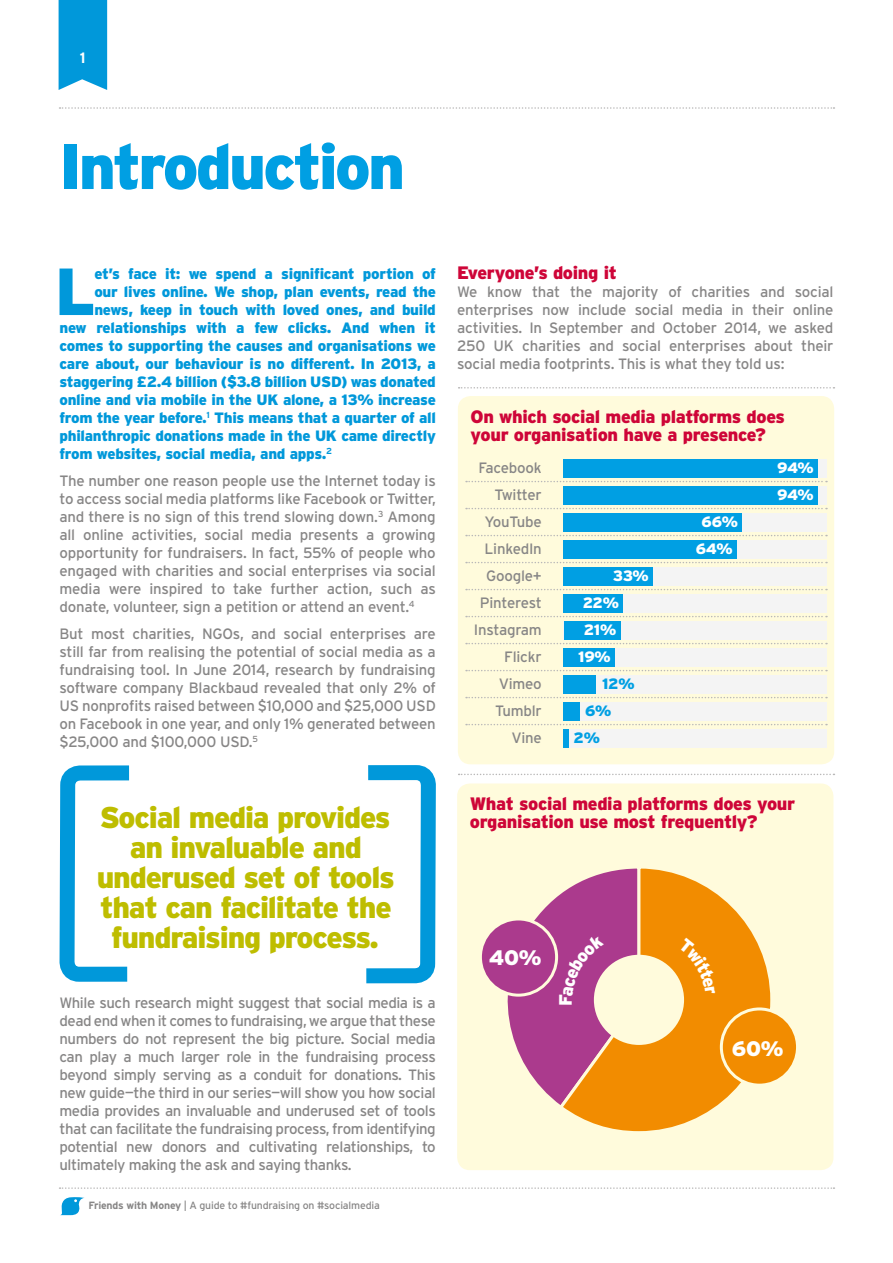
<style>
.page{position:relative;width:893px;height:1263px;background:#fff}
.page>*{position:absolute;margin:0;border:0;box-sizing:border-box;transform-origin:0 0}
.t1{font:900 66.45px "Interstate";color:#0098da}
.t2{font:900 63px "Interstate";letter-spacing:-.045em;color:#009fe3}
.t3{font:900 30px/30px "Interstate";letter-spacing:-.04em;color:#bebd00;text-align:center}
.t4{font:900 21px "Interstate";color:#fff}
.t5{font:900 18px/18px "Interstate";letter-spacing:-.02em;color:#ce0538}
.t6{font:900 18px "Interstate";color:#fff}
.t7{font:15px/18px "Interstate";letter-spacing:-.015em;color:#878686;text-align:justify}
.t8{font:900 15px "Interstate";letter-spacing:-.02em;color:#0098da}
.t9{font:900 15px/27px "Interstate";letter-spacing:-.025em;color:#fff}
.t10{font:900 15px "Interstate";color:#009fe3}
.t11{font:700 15px "Interstate";color:#fff}
.t12{font:10.5px "Interstate";letter-spacing:-.015em;color:#878686}
.s1{font-weight:700}
</style>
<div class="page">
<svg style="left:59px;top:765px;width:71px;height:451px"></svg>
<svg style="left:366px;top:765px;width:70px;height:219px"></svg>
<svg style="left:459px;top:774px;width:375px;height:1px"></svg>
<div style="left:458px;top:396px;width:376px;height:368px;background:#fffbdc;border-radius:13px"></div>
<div style="left:564px;top:459px;width:263px;height:18px;background:#f4f4f4"></div>
<div style="left:564px;top:486px;width:263px;height:18px;background:#f4f4f4"></div>
<div style="left:564px;top:513px;width:263px;height:18px;background:#f4f4f4"></div>
<div style="left:564px;top:540px;width:263px;height:18px;background:#f4f4f4"></div>
<div style="left:564px;top:567px;width:263px;height:18px;background:#f4f4f4"></div>
<div style="left:564px;top:594px;width:263px;height:18px;background:#f4f4f4"></div>
<div style="left:564px;top:621px;width:263px;height:18px;background:#f4f4f4"></div>
<div style="left:564px;top:648px;width:263px;height:18px;background:#f4f4f4"></div>
<div style="left:564px;top:675px;width:263px;height:18px;background:#f4f4f4"></div>
<div style="left:564px;top:702px;width:263px;height:18px;background:#f4f4f4"></div>
<div style="left:564px;top:729px;width:263px;height:18px;background:#f4f4f4"></div>
<div style="left:564px;top:459px;width:254px;height:18px;background:#009fe3"></div>
<div style="left:564px;top:486px;width:254px;height:18px;background:#009fe3"></div>
<div style="left:564px;top:513px;width:178px;height:18px;background:#009fe3"></div>
<div style="left:564px;top:540px;width:173px;height:18px;background:#009fe3"></div>
<div style="left:564px;top:567px;width:89px;height:18px;background:#009fe3"></div>
<div style="left:564px;top:594px;width:59px;height:18px;background:#009fe3"></div>
<div style="left:564px;top:621px;width:56px;height:18px;background:#009fe3"></div>
<div style="left:564px;top:648px;width:51px;height:18px;background:#009fe3"></div>
<div style="left:564px;top:675px;width:32px;height:18px;background:#009fe3"></div>
<div style="left:564px;top:702px;width:16px;height:18px;background:#009fe3"></div>
<div style="left:564px;top:729px;width:5px;height:18px;background:#009fe3"></div>
<svg style="left:466px;top:724px;width:361px;height:1px"></svg>
<svg style="left:466px;top:697px;width:361px;height:1px"></svg>
<svg style="left:466px;top:670px;width:361px;height:1px"></svg>
<svg style="left:466px;top:643px;width:361px;height:1px"></svg>
<svg style="left:466px;top:616px;width:361px;height:1px"></svg>
<svg style="left:466px;top:589px;width:361px;height:1px"></svg>
<svg style="left:466px;top:562px;width:361px;height:1px"></svg>
<svg style="left:466px;top:535px;width:361px;height:1px"></svg>
<svg style="left:466px;top:508px;width:361px;height:1px"></svg>
<svg style="left:466px;top:481px;width:361px;height:1px"></svg>
<svg style="left:459px;top:387px;width:375px;height:2px"></svg>
<div style="left:457px;top:783px;width:376px;height:387px;background:#fffbdc;border-radius:13px"></div>
<svg style="left:569px;top:868px;width:202px;height:264px"></svg>
<div style="left:594px;top:955px;width:90px;height:90px;background:#fffbdc;border-radius:50%"></div>
<div style="left:721px;top:1009px;width:76px;height:76px;background:#f28c00;border-radius:50%"></div>
<div style="left:720px;top:1007px;width:79px;height:80px;border:3px solid #fffbdc;border-radius:50%"></div>
<svg style="left:480px;top:919px;width:77px;height:76px"></svg>
<svg style="left:60px;top:107px;width:774px;height:2px"></svg>
<svg style="left:60px;top:1187px;width:774px;height:2px"></svg>
<svg style="left:60px;top:1197px;width:24px;height:18px"></svg>
<div style="left:59px;top:0;width:48px;height:90px;background:#0098da"></div>
<svg style="left:488px;top:868px;width:155px;height:243px"></svg>
<div style="left:678px;top:938px;width:37px;height:57px;background:#f28c00"></div>
<p class="t11" style="left:80px;top:49px;width:7px">1</p>
<h2 class="t2" style="left:60px;top:131px;width:347px">Introduction</h2>
<h1 class="t1" style="left:55px;top:254px;width:42px">L</h1>
<p class="t8" style="left:94px;top:265px;width:343px">et’s face it: we spend a significant portion of</p>
<p class="t8" style="left:94px;top:283px;width:343px">our lives online. We shop, plan events, read the</p>
<p class="t8" style="left:94px;top:301px;width:343px">news, keep in touch with loved ones, and build</p>
<p class="t8" style="left:60px;top:319px;width:378px">new relationships with a few clicks. And when it</p>
<p class="t8" style="left:60px;top:337px;width:378px">comes to supporting the causes and organisations we</p>
<p class="t8" style="left:60px;top:355px;width:378px">care about, our behaviour is no different. In 2013, a</p>
<p class="t8" style="left:60px;top:373px;width:378px">staggering £2.4 billion ($3.8 billion USD) was donated</p>
<p class="t8" style="left:60px;top:391px;width:378px">online and via mobile in the UK alone, a 13% increase</p>
<p class="t8" style="left:60px;top:409px;width:378px">from the year before.<sup>1</sup> This means that a quarter of all</p>
<p class="t8" style="left:60px;top:427px;width:378px">philanthropic donations made in the UK came directly</p>
<p class="t8" style="left:60px;top:445px;width:274px">from websites, social media, and apps.<sup>2</sup></p>
<p class="t7" style="left:60px;top:472px;width:378px">The number one reason people use the Internet today is to access social media platforms like Facebook or Twitter, and there is no sign of this trend slowing down.<sup>3</sup> Among all online activities, social media presents a growing opportunity for fundraisers. In fact, 55% of people who engaged with charities and social enterprises via social media were inspired to take further action, such as donate, volunteer, sign a petition or attend an event.<sup>4</sup></p>
<p class="t7" style="left:60px;top:625px;width:378px">But most charities, NGOs, and social enterprises are still far from realising the potential of social media as a fundraising tool. In June 2014, research by fundraising software company Blackbaud revealed that only 2% of US nonprofits raised between $10,000 and $25,000 USD on Facebook in one year, and only 1% generated between $25,000 and $100,000 USD.<sup>5</sup></p>
<h3 class="t3" style="left:97px;top:802px;width:300px">Social media provides an invaluable and underused set of tools that can facilitate the fundraising process.</h3>
<p class="t7" style="left:60px;top:994px;width:378px">While such research might suggest that social media is a dead end when it comes to fundraising, we argue that these numbers do not represent the big picture. Social media can play a much larger role in the fundraising process beyond simply serving as a conduit for donations. This new guide—the third in our series—will show you how social media provides an invaluable and underused set of tools that can facilitate the fundraising process, from identifying potential new donors and cultivating relationships, to ultimately making the ask and saying thanks.</p>
<p class="t12" style="left:88px;top:1199px;width:293px"><span class="s1">Friends with Money</span> | A guide to #fundraising on #socialmedia</p>
<p class="t5" style="left:457px;top:263px;width:161px">Everyone’s doing it</p>
<p class="t7" style="left:457px;top:283px;width:378px">We know that the majority of charities and social enterprises now include social media in their online activities. In September and October 2014, we asked 250 UK charities and social enterprises about their social media footprints. This is what they told us:</p>
<p class="t5" style="left:471px;top:407px;width:316px">On which social media platforms does your organisation have a presence?</p>
<p class="t7" style="left:474px;top:454px;width:70px;line-height:27px;text-align:right">Facebook<br>Twitter<br>YouTube<br>LinkedIn<br>Google+<br>Pinterest<br>Instagram<br>Flickr<br>Vimeo<br>Tumblr<br>Vine</p>
<p class="t9" style="left:777px;top:454px;width:38px">94%<br>94%</p>
<p class="t9" style="left:696px;top:508px;width:44px;text-align:center">66%<br>64%</p>
<p class="t9" style="left:613px;top:562px;width:37px">33%</p>
<p class="t9" style="left:583px;top:589px;width:38px">22%</p>
<p class="t9" style="left:584px;top:616px;width:34px">21%</p>
<p class="t9" style="left:578px;top:643px;width:34px">19%</p>
<p class="t10" style="left:602px;top:675px;width:34px">12%</p>
<p class="t10" style="left:585px;top:702px;width:28px">6%</p>
<p class="t10" style="left:573px;top:729px;width:28px">2%</p>
<p class="t5" style="left:470px;top:794px;width:327px">What social media platforms does your organisation use most frequently?</p>
<h3 class="t4" style="left:489px;top:946px;width:54px">40%</h3>
<p class="t6" style="left:555px;top:1006px;width:14px;rotate:-90deg">F</p>
<h3 class="t4" style="left:732px;top:1036px;width:53px">60%</h3>
</div>
